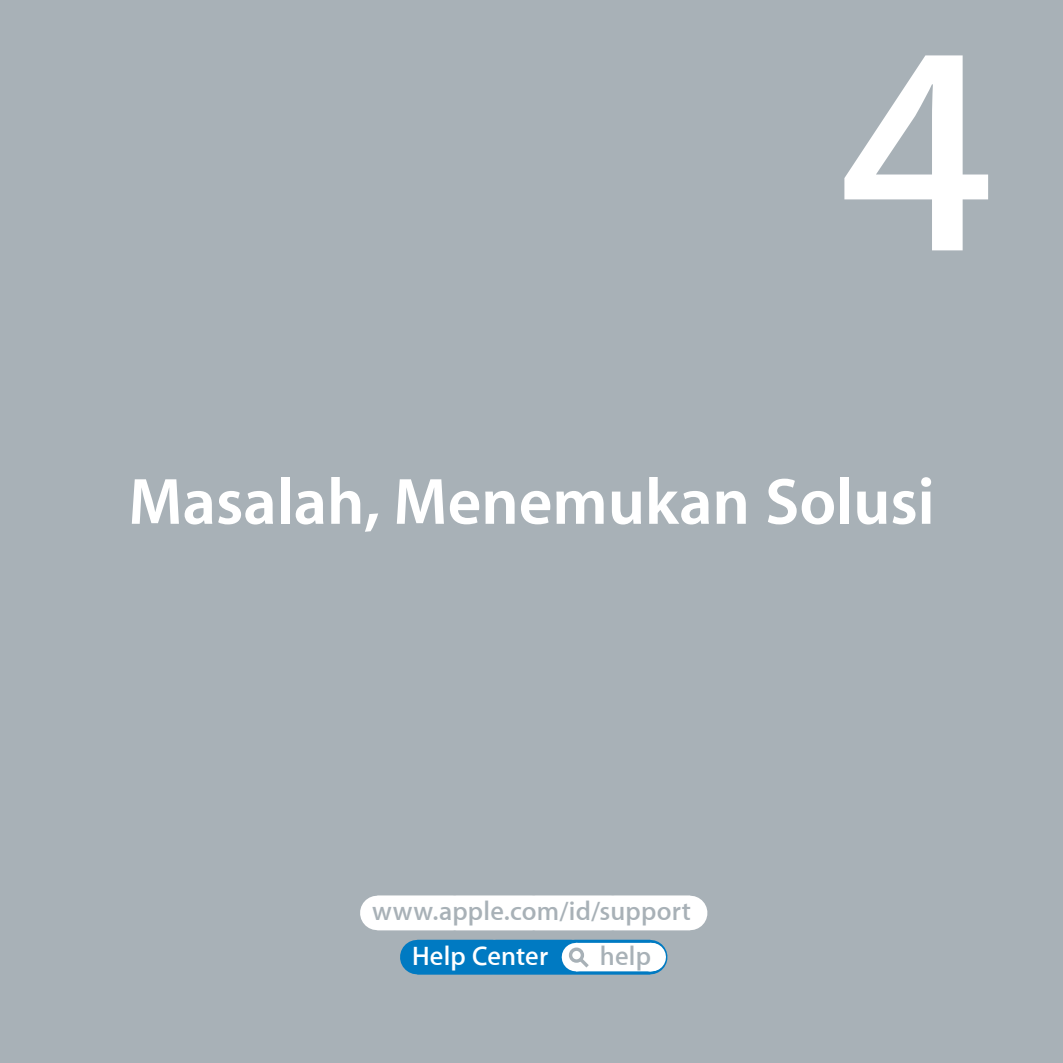
<style>
.page{position:relative;width:1063px;height:1063px;background:#a8b1b7}
.page>*{position:absolute;margin:0;border:0;box-sizing:border-box;transform-origin:0 0}
.t1{font:600 300px "Myriad Set";color:#fff}
.t2{font:700 66px "Myriad Set";color:#fff}
.t3{font:600 27px "Myriad Set";letter-spacing:.005em;color:#a8b1b7}
.t4{font:600 27px "Myriad Set";letter-spacing:.005em;color:#fff}
</style>
<div class="page">
<svg style="left:417px;top:940px;width:235px;height:34px;background:#4da1d3"></svg>
<div style="left:377px;top:896px;width:313px;height:34px;background:#fff"></div>
<h1 class="t1" style="left:839px;top:-37px;width:157px">4</h1>
<h2 class="t2" style="left:128px;top:461px;width:808px">Masalah, Menemukan Solusi</h2>
<p class="t3" style="left:372px;top:894px;width:320px">www.apple.com/id/support</p>
<p class="t4" style="left:412px;top:939px;width:138px">Help Center</p>
<p class="t3" style="left:600px;top:939px;width:53px">help</p>
</div>
